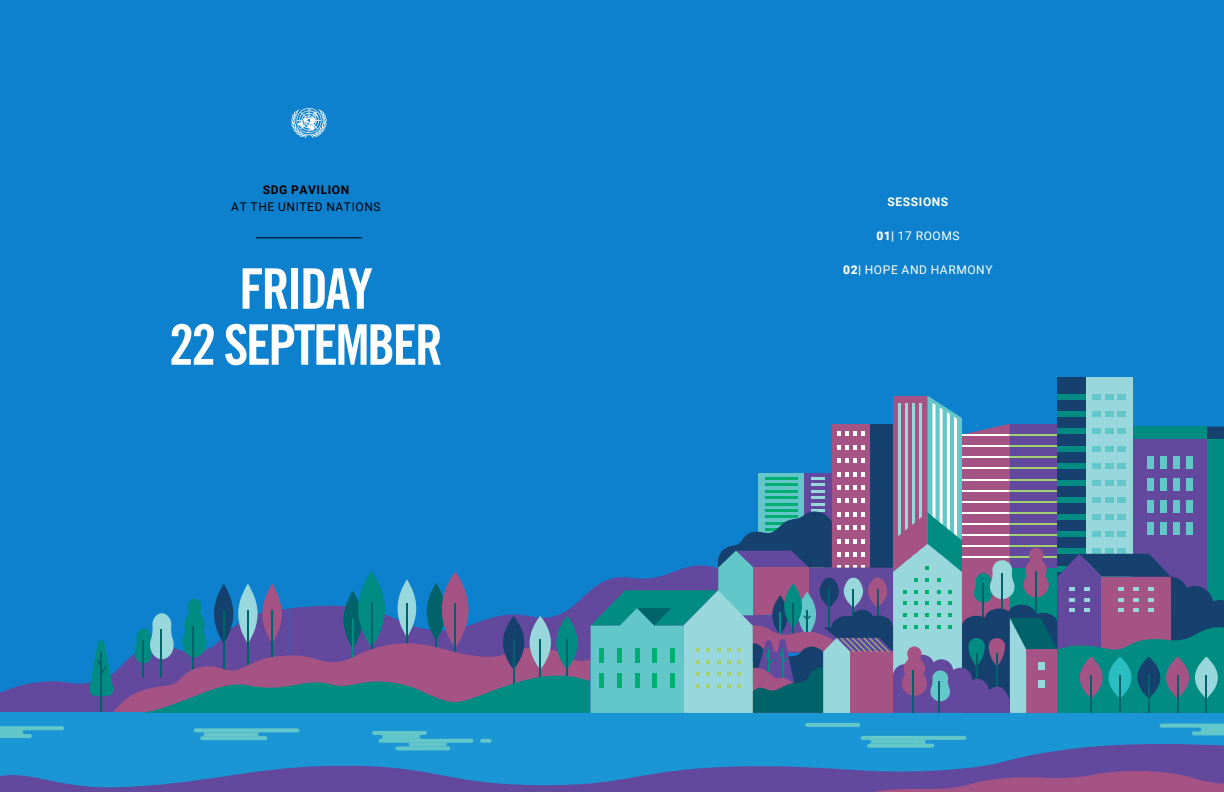
<style>
.page{position:relative;width:1224px;height:792px;background:#0d81cd}
.page>*{position:absolute;margin:0;border:0;box-sizing:border-box;transform-origin:0 0}
.t1{font:56px/56px "Trade Gothic Bold Cond Twenty";letter-spacing:-.045em;color:#fff;text-align:center}
.t2{font:12px "Roboto";letter-spacing:.05em;color:#fff}
.t3{font:12px "Roboto";letter-spacing:.05em;color:#000}
.t4{font:700 12px "Roboto";letter-spacing:.05em;color:#000}
.t5{font:700 12px "Roboto";letter-spacing:.05em;color:#fff}
.s1{font-weight:900}
</style>
<div class="page">
<div style="left:0;top:713px;width:1224px;height:79px;background:#1a96d4"></div>
<hr style="left:805px;top:723px;width:55px;height:4px;background:#63c7ca;border-radius:2px">
<svg style="left:194px;top:728px;width:105px;height:4px"></svg>
<hr style="left:200px;top:736px;width:67px;height:4px;background:#63c7ca;border-radius:2px">
<svg style="left:202px;top:732px;width:58px;height:4px"></svg>
<hr style="left:861px;top:736px;width:105px;height:4px;background:#63c7ca;border-radius:2px">
<svg style="left:870px;top:740px;width:56px;height:3px"></svg>
<hr style="left:372px;top:731px;width:55px;height:4px;background:#63c7ca;border-radius:2px">
<svg style="left:379px;top:739px;width:94px;height:4px"></svg>
<svg style="left:480px;top:739px;width:12px;height:4px"></svg>
<svg style="left:381px;top:735px;width:67px;height:8px"></svg>
<svg style="left:0;top:726px;width:64px;height:12px"></svg>
<svg style="left:1160px;top:724px;width:64px;height:11px"></svg>
<div style="left:1057px;top:378px;width:29px;height:271px;background:#16406d"></div>
<div style="left:1057px;top:395px;width:29px;height:5px;background:#008c83"></div>
<div style="left:1086px;top:378px;width:47px;height:271px;background:#98d7db"></div>
<div style="left:1105px;top:395px;width:9px;height:5px;background:#63c7ca"></div>
<div style="left:1092px;top:395px;width:9px;height:5px;background:#63c7ca"></div>
<div style="left:1117px;top:395px;width:9px;height:5px;background:#63c7ca"></div>
<svg style="left:0;top:396px;width:1224px;height:317px"></svg>
<svg style="left:0;top:743px;width:1224px;height:49px"></svg>
<svg style="left:851px;top:771px;width:373px;height:21px;background:#864e8f"></svg>
<hr style="left:256px;top:237px;width:106px;height:1px;background:#000">
<svg style="left:291px;top:108px;width:36px;height:30px"></svg>
<p class="t4" style="left:263px;top:181px;width:88px">SDG PAVILION</p>
<p class="t3" style="left:231px;top:198px;width:151px">AT THE UNITED NATIONS</p>
<h1 class="t1" style="left:169px;top:260px;width:275px">FRIDAY<br>22 SEPTEMBER</h1>
<p class="t5" style="left:888px;top:194px;width:62px">SESSIONS</p>
<p class="t2" style="left:876px;top:228px;width:85px"><span class="s1">01|</span> 17 ROOMS</p>
<p class="t2" style="left:843px;top:262px;width:151px"><span class="s1">02|</span> HOPE AND HARMONY</p>
</div>
